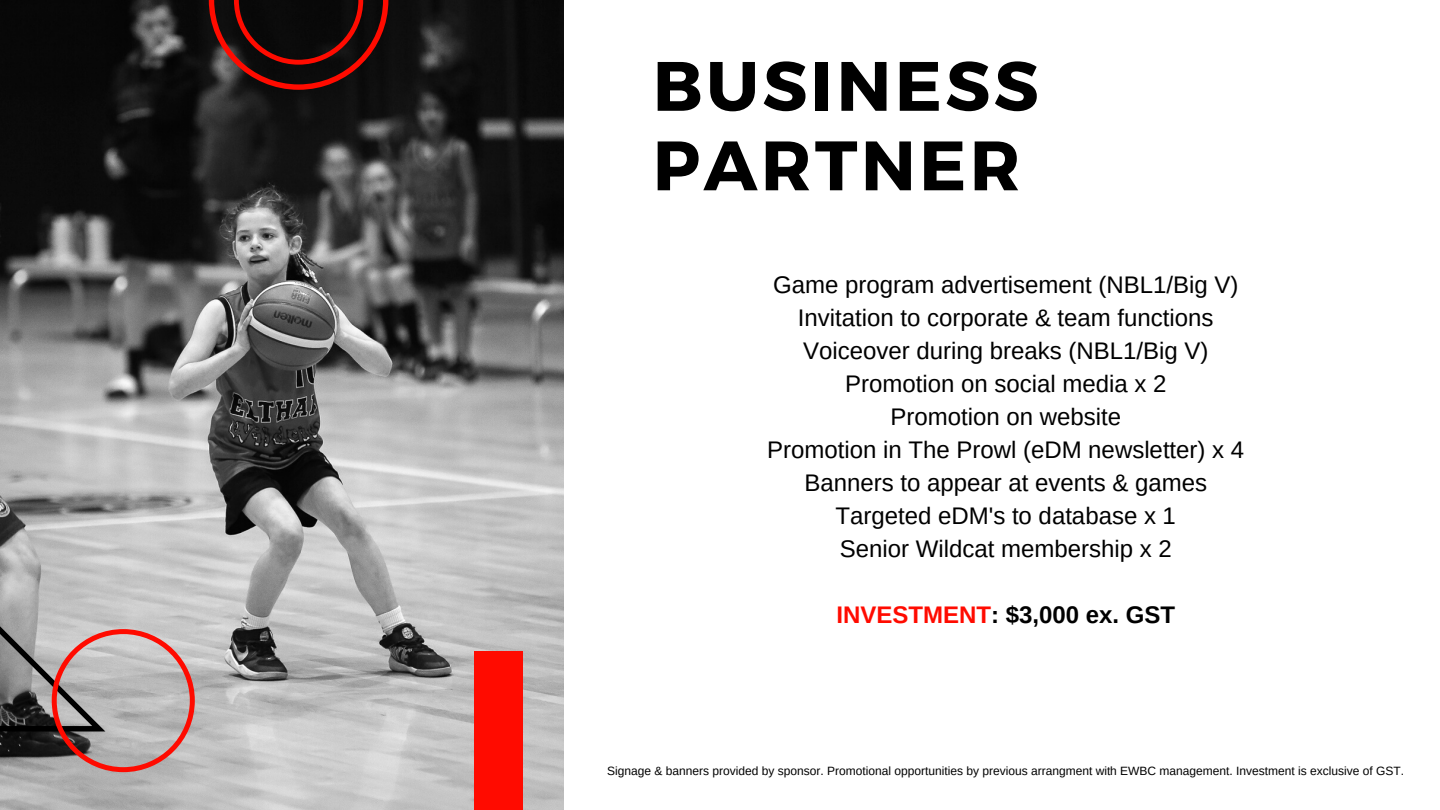
<style>
.page{position:relative;width:1440px;height:810px;background:#fff}
.page>*{position:absolute;margin:0;border:0;box-sizing:border-box;transform-origin:0 0}
.t1{font:700 69.8px "Montserrat";letter-spacing:.05em;color:#000}
.t2{font:24px "Arimo";color:#000}
.t3{font:700 24px "Arimo";color:#000}
.t4{font:12px "Arimo";color:#000}
.s1{color:#ff0b00}
</style>
<div class="page">
<img style="left:0;top:0;width:564px;height:810px">
<svg style="left:209px;top:0;width:179px;height:89px;background:#350f0e"></svg>
<div style="left:474px;top:651px;width:49px;height:159px;background:#ff0b00"></div>
<svg style="left:0;top:571px;width:195px;height:201px;background:#aa9d9c"></svg>
<p class="t1" style="left:653px;top:41px;width:387px">BUSINESS</p>
<p class="t1" style="left:653px;top:120px;width:369px">PARTNER</p>
<p class="t2" style="left:773px;top:271px;width:467px">Game program advertisement (NBL1/Big V)</p>
<p class="t2" style="left:798px;top:304px;width:417px">Invitation to corporate &amp; team functions</p>
<p class="t2" style="left:803px;top:337px;width:407px">Voiceover during breaks (NBL1/Big V)</p>
<p class="t2" style="left:845px;top:370px;width:323px">Promotion on social media x 2</p>
<p class="t2" style="left:890px;top:403px;width:232px">Promotion on website</p>
<p class="t2" style="left:767px;top:436px;width:479px">Promotion in The Prowl (eDM newsletter) x 4</p>
<p class="t2" style="left:804px;top:469px;width:404px">Banners to appear at events &amp; games</p>
<p class="t2" style="left:835px;top:502px;width:342px">Targeted eDM's to database x 1</p>
<p class="t2" style="left:840px;top:535px;width:333px">Senior Wildcat membership x 2</p>
<p class="t3" style="left:836px;top:601px;width:340px"><span class="s1">INVESTMENT</span>: $3,000 ex. GST</p>
<p class="t4" style="left:607px;top:764px;width:799px">Signage &amp; banners provided by sponsor. Promotional opportunities by previous arrangment with EWBC management. Investment is exclusive of GST.</p>
</div>
